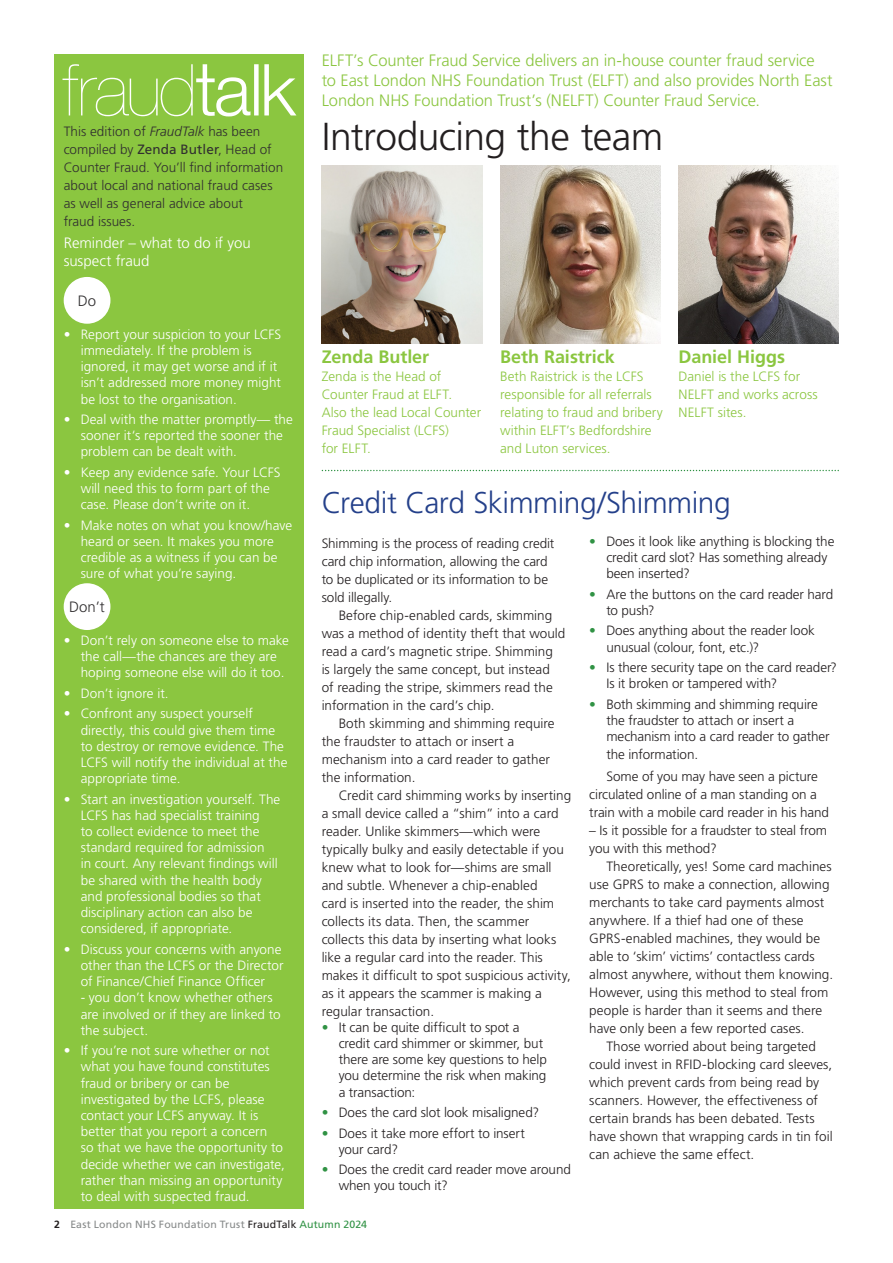
<style>
.page{position:relative;width:893px;height:1263px;background:#fff}
.page>*{position:absolute;margin:0;border:0;box-sizing:border-box;transform-origin:0 0}
.Heading{font:300 39px "Frutiger LT Std";letter-spacing:-.015em;color:#231f20}
.Heading_2{font:300 30px "Frutiger LT Std";letter-spacing:-.015em;color:#24408a}
.Sub_heading{font:700 18px "Frutiger LT Std";color:#8bc640}
.Body_copy_1st_para{font:300 16.5px/19.8px "Frutiger LT Std";letter-spacing:-.005em;color:#8bc640}
.Body_copy_1st_para-2{font:300 15px/18px "Frutiger LT Std";color:#fff}
.t1{font:300 15px "Frutiger LT Std";color:#312f30}
.Body_copy_indent{font:300 13.5px/18px "Frutiger LT Std";color:#231f20}
.t2{font:300 13.5px/16.2px "Frutiger LT Std";letter-spacing:.005em;color:#fff}
.Body_copy_1st_para-3{font:300 13.5px/18px "Frutiger LT Std";color:#8bc640}
.Body_copy_1st_para-4{font:300 13.5px/18px "Frutiger LT Std";letter-spacing:.005em;color:#312f30}
.Body_copy_1st_para-5{font:300 13.5px/18px "Frutiger LT Std";letter-spacing:-.01em;color:#231f20}
.t3{font:10.5px "Frutiger LT Std";letter-spacing:.015em;color:#878a8a}
.s1{font-style:italic}
.s2{font-weight:400}
.s3{color:#309244}
.s4{font-weight:700;color:#231f20}
.s5{color:#231f20}
</style>
<div class="page">
<div style="left:54px;top:54px;width:250px;height:1155px;background:#8bc640"></div>
<svg style="left:63px;top:64px;width:233px;height:52px"></svg>
<div style="left:64px;top:277px;width:46px;height:47px;background:#fff;border-radius:50%"></div>
<div style="left:64px;top:583px;width:46px;height:47px;background:#fff;border-radius:50%"></div>
<img style="left:678px;top:165px;width:161px;height:179px">
<img style="left:500px;top:165px;width:160px;height:179px">
<img style="left:322px;top:165px;width:160px;height:179px">
<svg style="left:322px;top:470px;width:517px;height:1px"></svg>
<p class="Body_copy_1st_para-4" style="left:64px;top:123px;width:221px">This edition of <span class="s1">FraudTalk</span> has been compiled by <span class="s2">Zenda Butler</span>, Head of<br>Counter Fraud. You’ll find information about local and national fraud cases as well as general advice about<br>fraud issues.</p>
<p class="Body_copy_1st_para-2" style="left:64px;top:234px;width:188px">Reminder – what to do if you suspect fraud</p>
<p class="t1" style="left:78px;top:292px;width:20px">Do</p>
<p class="t2" style="left:81px;top:326px;width:202px;text-indent:-17px">• Report your suspicion to your LCFS immediately. If the problem is ignored, it may get worse and if it isn’t addressed more money might be lost to the organisation.</p>
<p class="t2" style="left:81px;top:411px;width:214px;text-indent:-17px">• Deal with the matter promptly— the sooner it‘s reported the sooner the problem can be dealt with.</p>
<p class="t2" style="left:81px;top:464px;width:201px;text-indent:-17px">• Keep any evidence safe. Your LCFS will need this to form part of the case. Please don’t write on it.</p>
<p class="t2" style="left:81px;top:517px;width:213px;text-indent:-17px">• Make notes on what you know/have heard or seen. It makes you more credible as a witness if you can be sure of what you’re saying.</p>
<p class="t1" style="left:69px;top:599px;width:37px">Don’t</p>
<p class="t2" style="left:81px;top:632px;width:210px;text-indent:-17px">• Don’t rely on someone else to make the call—the chances are they are hoping someone else will do it too.</p>
<p class="t2" style="left:64px;top:685px;width:106px">• Don’t ignore it.</p>
<p class="t2" style="left:81px;top:706px;width:208px;text-indent:-17px">• Confront any suspect yourself directly, this could give them time to destroy or remove evidence. The<br>LCFS will notify the individual at the appropriate time.</p>
<p class="t2" style="left:81px;top:791px;width:201px;text-indent:-17px">• Start an investigation yourself. The<br>LCFS has had specialist training<br>to collect evidence to meet the standard required for admission<br>in court. Any relevant findings will be shared with the health body and professional bodies so that disciplinary action can also be considered, if appropriate.</p>
<p class="t2" style="left:81px;top:941px;width:204px;text-indent:-17px">• Discuss your concerns with anyone other than the LCFS or the Director of Finance/Chief Finance Officer</p>
<p class="t2" style="left:81px;top:990px;width:202px">- you don’t know whether others are involved or if they are linked to the subject.</p>
<p class="t2" style="left:81px;top:1043px;width:206px;text-indent:-17px">• If you’re not sure whether or not what you have found constitutes fraud or bribery or can be investigated by the LCFS, please contact your LCFS anyway. It is better that you report a concern<br>so that we have the opportunity to decide whether we can investigate, rather than missing an opportunity to deal with suspected fraud.</p>
<p class="Body_copy_1st_para" style="left:322px;top:51px;width:512px">ELFT’s Counter Fraud Service delivers an in-house counter fraud service to East London NHS Foundation Trust (ELFT) and also provides North East<br>London NHS Foundation Trust’s (NELFT) Counter Fraud Service.</p>
<p class="Heading" style="left:322px;top:114px;width:343px">Introducing the team</p>
<p class="Sub_heading" style="left:322px;top:347px;width:109px">Zenda Butler</p>
<p class="Body_copy_1st_para-3" style="left:322px;top:368px;width:161px">Zenda is the Head of<br>Counter Fraud at ELFT.<br>Also the lead Local Counter<br>Fraud Specialist (LCFS)<br>for ELFT.</p>
<p class="Sub_heading" style="left:500px;top:347px;width:116px">Beth Raistrick</p>
<p class="Body_copy_1st_para-3" style="left:500px;top:368px;width:164px">Beth Raistrick is the LCFS responsible for all referrals relating to fraud and bribery within ELFT’s Bedfordshire and Luton services.</p>
<p class="Sub_heading" style="left:678px;top:347px;width:108px">Daniel Higgs</p>
<p class="Body_copy_1st_para-3" style="left:678px;top:368px;width:141px">Daniel is the LCFS for<br>NELFT and works across<br>NELFT sites.</p>
<p class="Heading_2" style="left:322px;top:485px;width:411px">Credit Card Skimming/Shimming</p>
<p class="Body_copy_1st_para-5" style="left:322px;top:534px;width:234px">Shimming is the process of reading credit card chip information, allowing the card to be duplicated or its information to be sold illegally.</p>
<p class="Body_copy_indent" style="left:322px;top:606px;width:245px;text-indent:17px">Before chip-enabled cards, skimming was a method of identity theft that would read a card’s magnetic stripe. Shimming<br>is largely the same concept, but instead<br>of reading the stripe, skimmers read the information in the card’s chip.</p>
<p class="Body_copy_indent" style="left:322px;top:714px;width:235px;text-indent:17px">Both skimming and shimming require the fraudster to attach or insert a mechanism into a card reader to gather the information.</p>
<p class="Body_copy_indent" style="left:322px;top:786px;width:251px;text-indent:17px">Credit card shimming works by inserting a small device called a “shim” into a card reader. Unlike skimmers—which were typically bulky and easily detectable if you knew what to look for—shims are small and subtle. Whenever a chip-enabled<br>card is inserted into the reader, the shim collects its data. Then, the scammer collects this data by inserting what looks like a regular card into the reader. This makes it difficult to spot suspicious activity, as it appears the scammer is making a regular transaction.</p>
<p class="Body_copy_indent" style="left:339px;top:1019px;width:210px;line-height:16.2px;text-indent:-17px"><span class="s3">•</span> It can be quite difficult to spot a credit card shimmer or skimmer, but there are some key questions to help you determine the risk when making a transaction:</p>
<p class="Body_copy_indent" style="left:322px;top:1104px;width:219px"><span class="s3">•</span> Does the card slot look misaligned?</p>
<p class="Body_copy_indent" style="left:339px;top:1125px;width:188px;line-height:16.2px;text-indent:-17px"><span class="s3">•</span> Does it take more effort to insert your card?</p>
<p class="Body_copy_indent" style="left:339px;top:1162px;width:234px;line-height:16.2px;text-indent:-17px"><span class="s3">•</span> Does the credit card reader move around when you touch it?</p>
<p class="Body_copy_indent" style="left:606px;top:533px;width:230px;line-height:16.2px;text-indent:-17px"><span class="s3">•</span> Does it look like anything is blocking the credit card slot? Has something already been inserted?</p>
<p class="Body_copy_indent" style="left:606px;top:586px;width:228px;line-height:16.2px;text-indent:-17px"><span class="s3">•</span> Are the buttons on the card reader hard to push?</p>
<p class="Body_copy_indent" style="left:606px;top:623px;width:210px;line-height:16.2px;text-indent:-17px"><span class="s3">•</span> Does anything about the reader look unusual (colour, font, etc.)?</p>
<p class="Body_copy_indent" style="left:606px;top:659px;width:232px;line-height:16.2px;text-indent:-17px"><span class="s3">•</span> Is there security tape on the card reader?<br>Is it broken or tampered with?</p>
<p class="Body_copy_indent" style="left:606px;top:696px;width:225px;line-height:16.2px;text-indent:-17px"><span class="s3">•</span> Both skimming and shimming require the fraudster to attach or insert a mechanism into a card reader to gather</p>
<p class="Body_copy_indent" style="left:606px;top:745px;width:93px">the information.</p>
<p class="Body_copy_indent" style="left:589px;top:768px;width:241px;text-indent:17px">Some of you may have seen a picture circulated online of a man standing on a train with a mobile card reader in his hand</p>
<p class="Body_copy_indent" style="left:589px;top:822px;width:239px">– Is it possible for a fraudster to steal from you with this method?</p>
<p class="Body_copy_indent" style="left:589px;top:858px;width:245px;text-indent:17px">Theoretically, yes! Some card machines use GPRS to make a connection, allowing merchants to take card payments almost anywhere. If a thief had one of these GPRS-enabled machines, they would be able to ‘skim’ victims’ contactless cards almost anywhere, without them knowing.<br>However, using this method to steal from people is harder than it seems and there have only been a few reported cases.</p>
<p class="Body_copy_indent" style="left:589px;top:1038px;width:245px;text-indent:17px">Those worried about being targeted could invest in RFID-blocking card sleeves, which prevent cards from being read by scanners. However, the effectiveness of certain brands has been debated. Tests have shown that wrapping cards in tin foil can achieve the same effect.</p>
<p class="t3" style="left:54px;top:1218px;width:315px"><span class="s4">2</span> East London NHS Foundation Trust <span class="s5">FraudTalk</span> <span class="s3">Autumn 2024</span></p>
</div>
